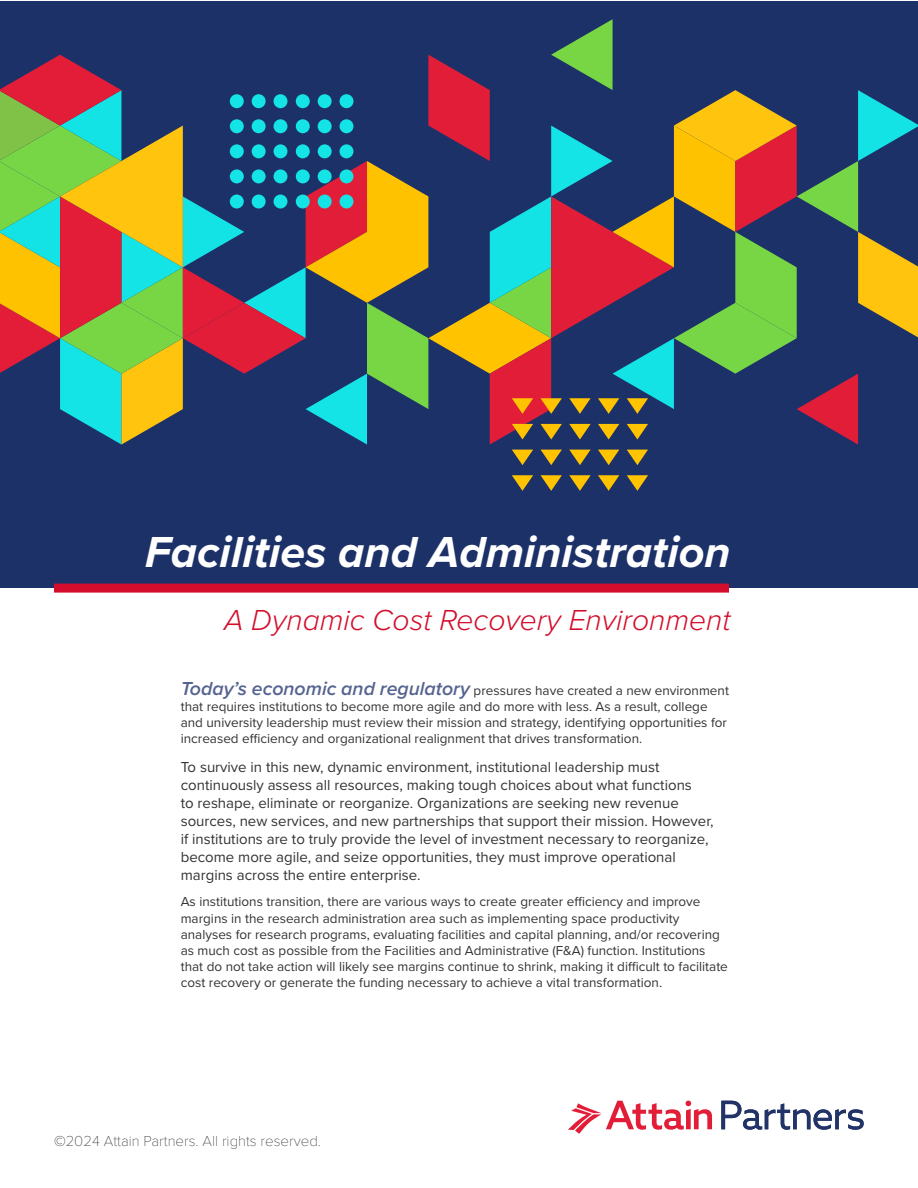
<style>
.page{position:relative;width:918px;height:1188px;background:#fff}
.page>*{position:absolute;margin:0;border:0;box-sizing:border-box;transform-origin:0 0}
.t1{font:italic 700 45px "Proxima Nova";color:#fff}
.t2{font:italic 300 30px "Proxima Nova";color:#d30d2b}
.Body{font:15px/18px "Proxima Nova";color:#323332}
.t3{font:100 15px "Proxima Nova T";color:#323332}
.Body-2{font:13.5px/16.2px "Proxima Nova";color:#323332}
.s1{font-weight:600;font-style:italic;font-size:19.5px;color:#55648f}
</style>
<div class="page">
<div style="left:1px;top:1px;width:917px;height:586px;background:#1d3169"></div>
<svg style="left:627px;top:475px;width:21px;height:16px"></svg>
<svg style="left:569px;top:475px;width:22px;height:16px"></svg>
<svg style="left:598px;top:475px;width:21px;height:16px"></svg>
<svg style="left:512px;top:475px;width:21px;height:16px"></svg>
<svg style="left:541px;top:475px;width:21px;height:16px"></svg>
<svg style="left:0;top:19px;width:918px;height:446px"></svg>
<div style="left:230px;top:195px;width:14px;height:13px;background:#14e4e5;border-radius:50%"></div>
<div style="left:230px;top:94px;width:14px;height:14px;background:#14e4e5;border-radius:50%"></div>
<div style="left:230px;top:119px;width:14px;height:14px;background:#14e4e5;border-radius:50%"></div>
<div style="left:230px;top:144px;width:14px;height:14px;background:#14e4e5;border-radius:50%"></div>
<div style="left:230px;top:169px;width:14px;height:14px;background:#14e4e5;border-radius:50%"></div>
<div style="left:252px;top:195px;width:14px;height:13px;background:#14e4e5;border-radius:50%"></div>
<div style="left:252px;top:94px;width:14px;height:14px;background:#14e4e5;border-radius:50%"></div>
<div style="left:252px;top:119px;width:14px;height:14px;background:#14e4e5;border-radius:50%"></div>
<div style="left:252px;top:144px;width:14px;height:14px;background:#14e4e5;border-radius:50%"></div>
<div style="left:252px;top:169px;width:14px;height:14px;background:#14e4e5;border-radius:50%"></div>
<div style="left:274px;top:195px;width:13px;height:13px;background:#14e4e5;border-radius:50%"></div>
<div style="left:274px;top:94px;width:13px;height:14px;background:#14e4e5;border-radius:50%"></div>
<div style="left:274px;top:119px;width:13px;height:14px;background:#14e4e5;border-radius:50%"></div>
<div style="left:274px;top:144px;width:13px;height:14px;background:#14e4e5;border-radius:50%"></div>
<div style="left:274px;top:169px;width:13px;height:14px;background:#14e4e5;border-radius:50%"></div>
<div style="left:296px;top:195px;width:14px;height:13px;background:#14e4e5;border-radius:50%"></div>
<div style="left:296px;top:94px;width:14px;height:14px;background:#14e4e5;border-radius:50%"></div>
<div style="left:296px;top:119px;width:14px;height:14px;background:#14e4e5;border-radius:50%"></div>
<div style="left:296px;top:144px;width:14px;height:14px;background:#14e4e5;border-radius:50%"></div>
<div style="left:296px;top:169px;width:14px;height:14px;background:#14e4e5;border-radius:50%"></div>
<div style="left:318px;top:195px;width:14px;height:13px;background:#14e4e5;border-radius:50%"></div>
<div style="left:318px;top:94px;width:14px;height:14px;background:#14e4e5;border-radius:50%"></div>
<div style="left:318px;top:119px;width:14px;height:14px;background:#14e4e5;border-radius:50%"></div>
<div style="left:318px;top:144px;width:14px;height:14px;background:#14e4e5;border-radius:50%"></div>
<div style="left:318px;top:169px;width:14px;height:14px;background:#14e4e5;border-radius:50%"></div>
<div style="left:340px;top:195px;width:13px;height:13px;background:#14e4e5;border-radius:50%"></div>
<div style="left:340px;top:94px;width:13px;height:14px;background:#14e4e5;border-radius:50%"></div>
<div style="left:340px;top:119px;width:13px;height:14px;background:#14e4e5;border-radius:50%"></div>
<div style="left:340px;top:144px;width:13px;height:14px;background:#14e4e5;border-radius:50%"></div>
<div style="left:340px;top:169px;width:13px;height:14px;background:#14e4e5;border-radius:50%"></div>
<div style="left:54px;top:584px;width:675px;height:9px;background:#d30d2b"></div>
<svg style="left:568px;top:1101px;width:144px;height:33px"></svg>
<svg style="left:721px;top:1101px;width:143px;height:29px"></svg>
<p class="t1" style="left:145px;top:518px;width:587px">Facilities and Administration</p>
<p class="t2" style="left:224px;top:597px;width:508px">A Dynamic Cost Recovery Environment</p>
<p class="Body-2" style="left:181px;top:681px;width:550px"><span class="s1">Today’s economic and regulatory</span> pressures have created a new environment that requires institutions to become more agile and do more with less. As a result, college and university leadership must review their mission and strategy, identifying opportunities for increased efficiency and organizational realignment that drives transformation.</p>
<p class="Body" style="left:181px;top:757px;width:534px">To survive in this new, dynamic environment, institutional leadership must continuously assess all resources, making tough choices about what functions<br>to reshape, eliminate or reorganize. Organizations are seeking new revenue sources, new services, and new partnerships that support their mission. However, if institutions are to truly provide the level of investment necessary to reorganize, become more agile, and seize opportunities, they must improve operational margins across the entire enterprise.</p>
<p class="Body-2" style="left:181px;top:893px;width:549px">As institutions transition, there are various ways to create greater efficiency and improve margins in the research administration area such as implementing space productivity analyses for research programs, evaluating facilities and capital planning, and/or recovering as much cost as possible from the Facilities and Administrative (F&amp;A) function. Institutions that do not take action will likely see margins continue to shrink, making it difficult to facilitate cost recovery or generate the funding necessary to achieve a vital transformation.</p>
<p class="t3" style="left:54px;top:1129px;width:268px">©2024 Attain Partners. All rights reserved.</p>
</div>
